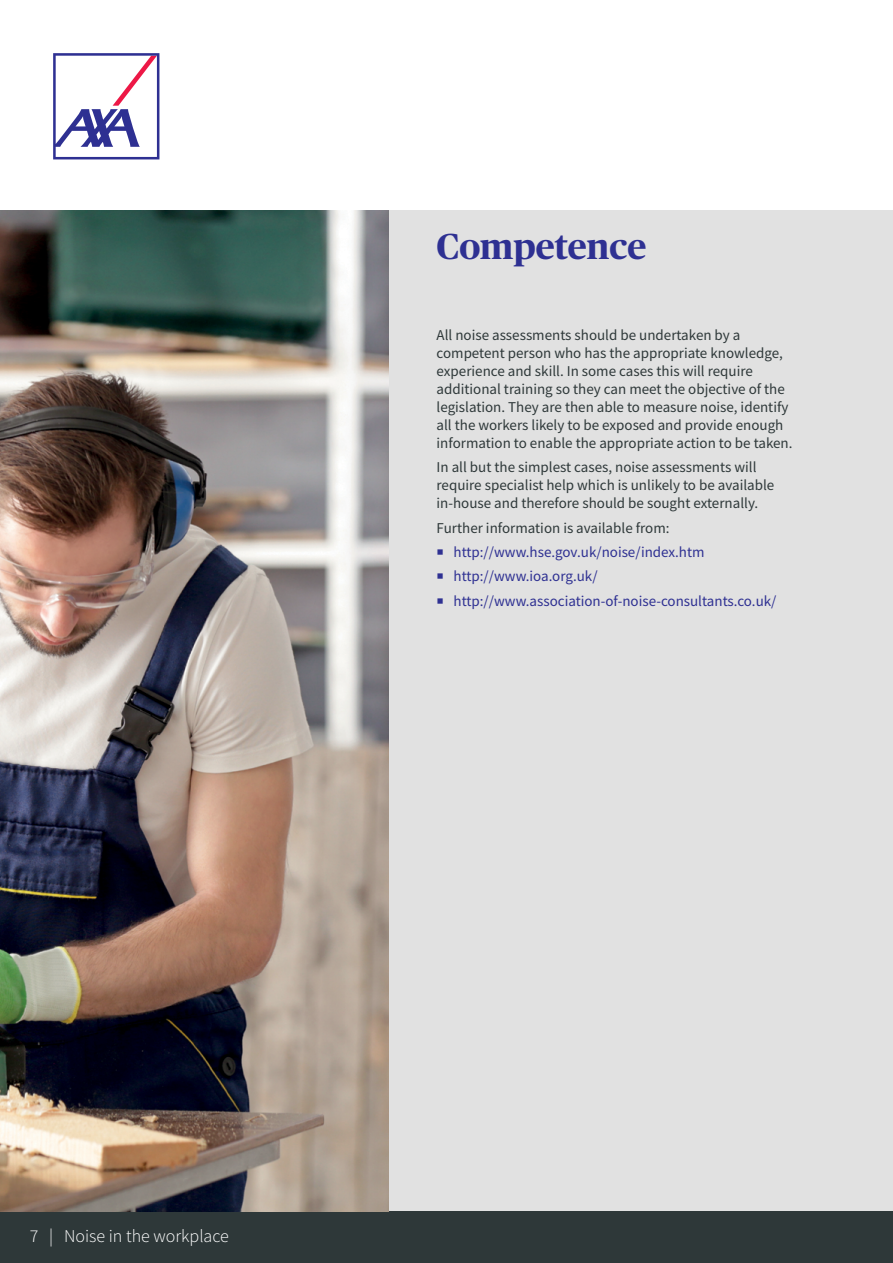
<style>
.page{position:relative;width:893px;height:1263px;background:#fff}
.page>*{position:absolute;margin:0;border:0;box-sizing:border-box;transform-origin:0 0}
._1_-_TITLE_-_Page{font:700 36px "Publico Headline";color:#2e3092}
.t1{font:300 18px "Source Sans Pro";color:#fff}
._4_-_COPY{font:15px/18px "Source Sans Pro";color:#2e3839}
.t2{font:15px "Source Sans Pro";color:#2e3092}
</style>
<div class="page">
<div style="left:0;top:210px;width:893px;height:1053px;background:linear-gradient(to bottom,#e1e1e1,#e1e1e1)"></div>
<div style="left:880px;top:210px;width:13px;height:1053px;background:#e1e1e1"></div>
<div style="left:0;top:1212px;width:893px;height:51px;background:#2e3839"></div>
<svg style="left:53px;top:53px;width:106px;height:106px"></svg>
<img style="left:0;top:210px;width:388px;height:1002px">
<p class="_1_-_TITLE_-_Page" style="left:437px;top:220px;width:211px">Competence</p>
<p class="_4_-_COPY" style="left:437px;top:326px;width:355px">All noise assessments should be undertaken by a competent person who has the appropriate knowledge, experience and skill. In some cases this will require additional training so they can meet the objective of the legislation. They are then able to measure noise, identify all the workers likely to be exposed and provide enough information to enable the appropriate action to be taken.</p>
<p class="_4_-_COPY" style="left:437px;top:458px;width:339px">In all but the simplest cases, noise assessments will require specialist help which is unlikely to be available in‑house and therefore should be sought externally.</p>
<p class="_4_-_COPY" style="left:437px;top:518px;width:234px">Further information is available from:</p>
<p class="t2" style="left:437px;top:542px;width:270px">○ http://www.hse.gov.uk/noise/index.htm</p>
<p class="t2" style="left:437px;top:567px;width:163px">○ http://www.ioa.org.uk/</p>
<p class="t2" style="left:437px;top:591px;width:341px">○ http://www.association‑of‑noise‑consultants.co.uk/</p>
<p class="t1" style="left:30px;top:1225px;width:201px">7 | Noise in the workplace</p>
</div>
